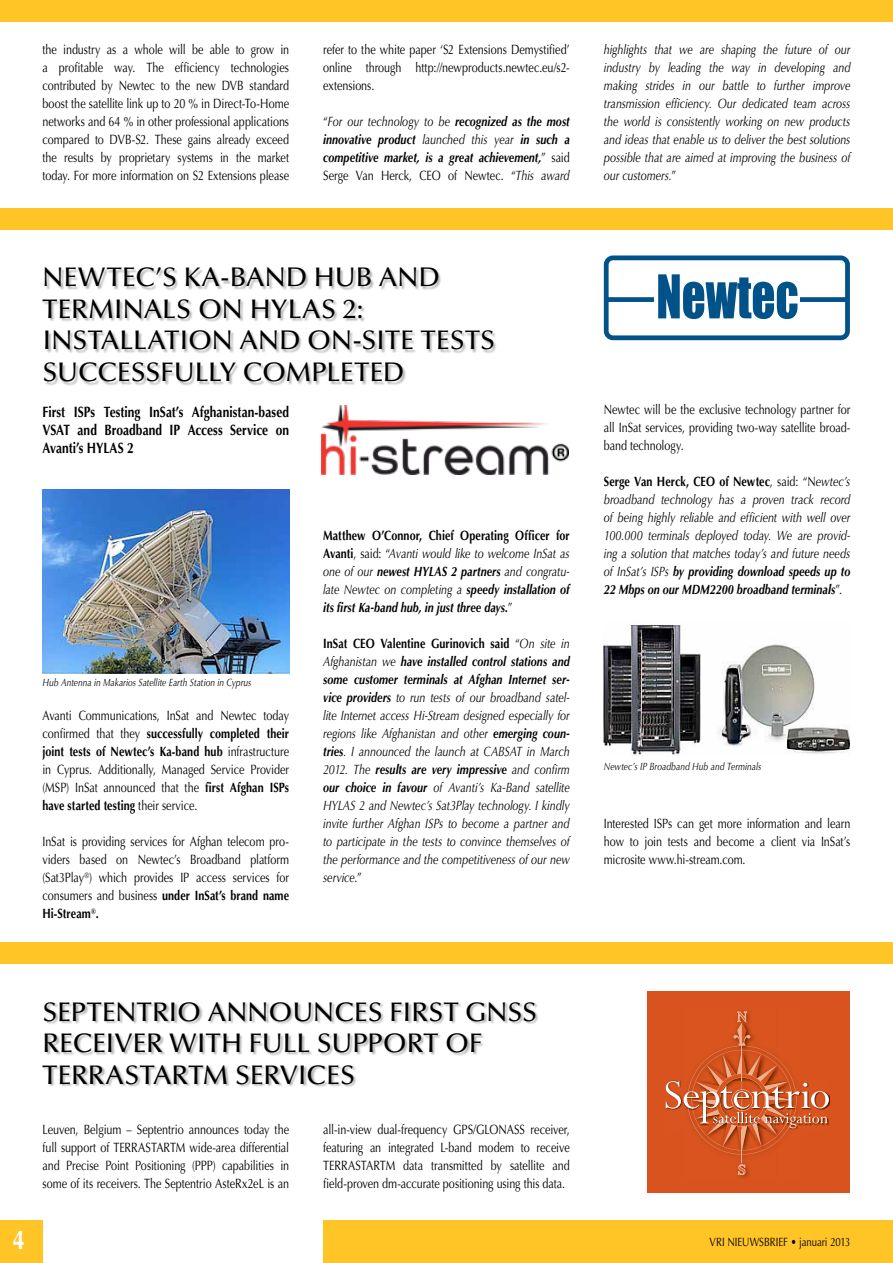
<style>
.page{position:relative;width:893px;height:1263px;background:#fff}
.page>*{position:absolute;margin:0;border:0;box-sizing:border-box;transform-origin:0 0}
.t1{font:500 27px/31.5px "Optima LT Std";color:#000}
.t2{font:700 27px "Optima LT Std";color:#fff;scale:.8 1}
.t3{font:700 15px/18px "Optima LT Std";color:#000;scale:.8 1}
.t4{font:13.5px/18px "Optima LT Std";color:#000;text-align:justify;scale:.8 1}
.t5{font:italic 13.5px/18px "Optima LT Std";letter-spacing:-.005em;color:#000;text-align:justify;scale:.8 1}
.t6{font:italic 700 13.5px/18px "Optima LT Std";color:#000;text-align:justify;scale:.8 1}
.t7{font:12px "Optima LT Std";letter-spacing:-.005em;color:#000;scale:.8 1}
.t8{font:italic 10.5px "Optima LT Std";letter-spacing:.005em;color:#000;scale:.8 1}
.s1{font-weight:400;font-style:normal}
.s2{font-weight:400}
.s3{font-style:normal}
.s4{font-weight:700}
.s5{font-weight:700;font-style:normal}
</style>
<div class="page">
<div style="left:0;top:1220px;width:43px;height:43px;background:#ffc425"></div>
<div style="left:323px;top:1220px;width:570px;height:43px;background:#ffc425"></div>
<div style="left:0;top:0;width:893px;height:21px;background:#ffc425"></div>
<div style="left:0;top:208px;width:893px;height:22px;background:#ffc425"></div>
<div style="left:43px;top:268px;width:454px;height:118px;background:#000;opacity:.3"></div>
<svg style="left:604px;top:255px;width:246px;height:85px"></svg>
<div style="left:0;top:943px;width:893px;height:21px;background:#ffc425"></div>
<div style="left:43px;top:1002px;width:496px;height:86px;background:#000;opacity:.3"></div>
<div style="left:647px;top:991px;width:202px;height:202px;background:#d9531e"></div>
<img style="left:735px;top:1154px;width:14px;height:24px">
<svg style="left:738px;top:1164px;width:7px;height:11px"></svg>
<hr style="left:742px;top:1037px;width:1px;height:126px;background:#efb18f">
<svg style="left:666px;top:1012px;width:163px;height:142px"></svg>
<img style="left:43px;top:489px;width:246px;height:185px">
<img style="left:322px;top:405px;width:246px;height:70px">
<img style="left:603px;top:625px;width:247px;height:130px">
<p class="t4" style="left:43px;top:41px;width:310px">the industry as a whole will be able to grow in a profitable way. The efficiency technologies contributed by Newtec to the new DVB standard boost the satellite link up to 20 % in Direct-To-Home networks and 64 % in other professional applications compared to DVB-S2. These gains already exceed the results by proprietary systems in the market today. For more information on S2 Extensions please</p>
<p class="t4" style="left:323px;top:41px;width:310px">refer to the white paper ‘S2 Extensions Demystified’ online through http://newproducts.newtec.eu/s2- extensions.</p>
<p class="t6" style="left:323px;top:112px;width:310px"><span class="s1">“</span><span class="s2">For our technology to be</span> recognized as the most innovative product <span class="s2">launched this year</span> in such a competitive market, is a great achievement,<span class="s1">” said Serge Van H erck, CEO of Newtec. “</span><span class="s2">This award</span></p>
<p class="t5" style="left:604px;top:41px;width:310px">highlights that we are shaping the future of our industry by leading the way in developing and making strides in our battle to further improve transmission efficiency. Our dedicated team across the world is consistently working on new products and ideas that enable us to deliver the best solutions possible that are aimed at improving the business of our customers.<span class="s3">”</span></p>
<h1 class="t1" style="left:43px;top:262px;width:376px">NEWTEC’S KA-BAND H UB AND<br>TERMINALS ON HYLAS</h1>
<h1 class="t1" style="left:43px;top:294px;width:454px;text-indent:300px">2:<br>IN STALLATION AND ON -SITE TESTS<br>SUCCESSFULLY COMPLETED</h1>
<p class="t3" style="left:43px;top:403px;width:310px">First ISPs Testing I nSat’s Afghanistan-based<br>VSAT</p>
<p class="t3" style="left:42px;top:421px;width:310px;text-indent:35px">and Broadband IP Access Service on<br>Avanti’s HYLAS 2</p>
<p class="t8" style="left:43px;top:676px;width:263px">Hub Antenna in Makarios Satellite Earth Station in Cyprus</p>
<p class="t4" style="left:43px;top:707px;width:310px">Avanti Communications, InSat and Newtec today confirmed that they <span class="s4">successfully completed their joint tests of Newtec’s Ka-band hub</span> infrastructure in Cyprus. Additionally, Managed Service Provider (MSP) InSat announced that the <span class="s4">first Afghan ISPs have started testing</span> their service.</p>
<p class="t4" style="left:42px;top:833px;width:310px">InSat is providing services for Afghan telecom pro&shy;viders based on Newtec’s Broadband platform (Sat3Play<sup>®</sup>) which provides IP access services for consumers and business <span class="s4">under I nSat’s brand name Hi-Stream</span><sup>®</sup><span class="s4">.</span></p>
<p class="t6" style="left:323px;top:526px;width:310px"><span class="s3">Matthew O’Connor, Chief Operating Officer for Avanti</span><span class="s1">, said: “</span><span class="s2">Avanti would like to welcome InSat as one of our</span> newest HYLAS 2 partners <span class="s2">and congratu&shy;late Newtec on completing a</span> speedy installation of its first Ka-band hub, in just three days.<span class="s1">”</span></p>
<p class="t5" style="left:323px;top:635px;width:310px"><span class="s5">I nSat CEO Valentine Gurinovich said</span> <span class="s3">“</span>On site in Afghanistan we <span class="s4">have installed control stations and some customer terminals at Afghan Internet ser&shy;vice providers</span> to run tests of our broadband satel&shy;lite Internet access Hi-Stream designed especially for regions like Afghanistan and other <span class="s4">emerging coun&shy;tries</span>. I announced the launch at CABSAT in March 2012. The <span class="s4">results are very impressive</span> and confirm <span class="s4">our choice in favour</span> of Avanti’s Ka-Band satellite HYLAS 2 and Newtec’s Sat3Play technology. I kindly invite further Afghan ISPs to become a partner and to participate in the tests to convince themselves of the performance and the competitiveness of our new service<span class="s3">.”</span></p>
<p class="t4" style="left:604px;top:401px;width:310px">Newtec will be the exclusive technology partner for all InSat services, providing two-way satellite broad&shy;band technology.</p>
<p class="t5" style="left:604px;top:472px;width:310px"><span class="s5">Serge Van H erck, CEO of N ewtec</span><span class="s3">, said: “N</span>ewtec’s broadband technology has a proven track record of being highly reliable and efficient with well over 100.000 terminals deployed today. We are provid&shy;ing a solution that matches today’s and future needs of InSat’s ISPs <span class="s4">by providing download speeds up to 22 Mbps on our MDM2200 broadband terminals</span><span class="s3">”.</span></p>
<p class="t8" style="left:604px;top:760px;width:198px">Newtec’s IP Broadband Hub and Terminals</p>
<p class="t4" style="left:604px;top:815px;width:310px">Interested ISPs can get more information and learn how to join tests and become a client via InSat’s microsite www.hi-stream.com.</p>
<h1 class="t1" style="left:43px;top:996px;width:480px;text-indent:226px">OUNCES FIRST GNSS<br>RECEIVER WITH FULL SUPPORT OF<br>TERRASTART</h1>
<h1 class="t1" style="left:43px;top:996px;width:186px">SEPTENTRIO ANN</h1>
<h1 class="t1" style="left:203px;top:1059px;width:154px">M SERVICES</h1>
<p class="t4" style="left:43px;top:1121px;width:310px">Leuven, Belgium – Septentrio announces today the full support of TERRASTARTM wide-area differential and Precise Point Positioning (PPP) capabilities in some of its receivers. The Septentrio AsteRx2eL is an</p>
<p class="t4" style="left:323px;top:1121px;width:310px">all-in-view dual-frequency GPS/GLONASS receiver, featuring an integrated L-band modem to receive TERRASTARTM data transmitted by satellite and field-proven dm-accurate positioning using this data.</p>
<h1 class="t2" style="left:13px;top:1224px;width:17px">4</h1>
<p class="t7" style="left:710px;top:1235px;width:178px">VRI NIEUWSBRIEF • januari 2013</p>
</div>
